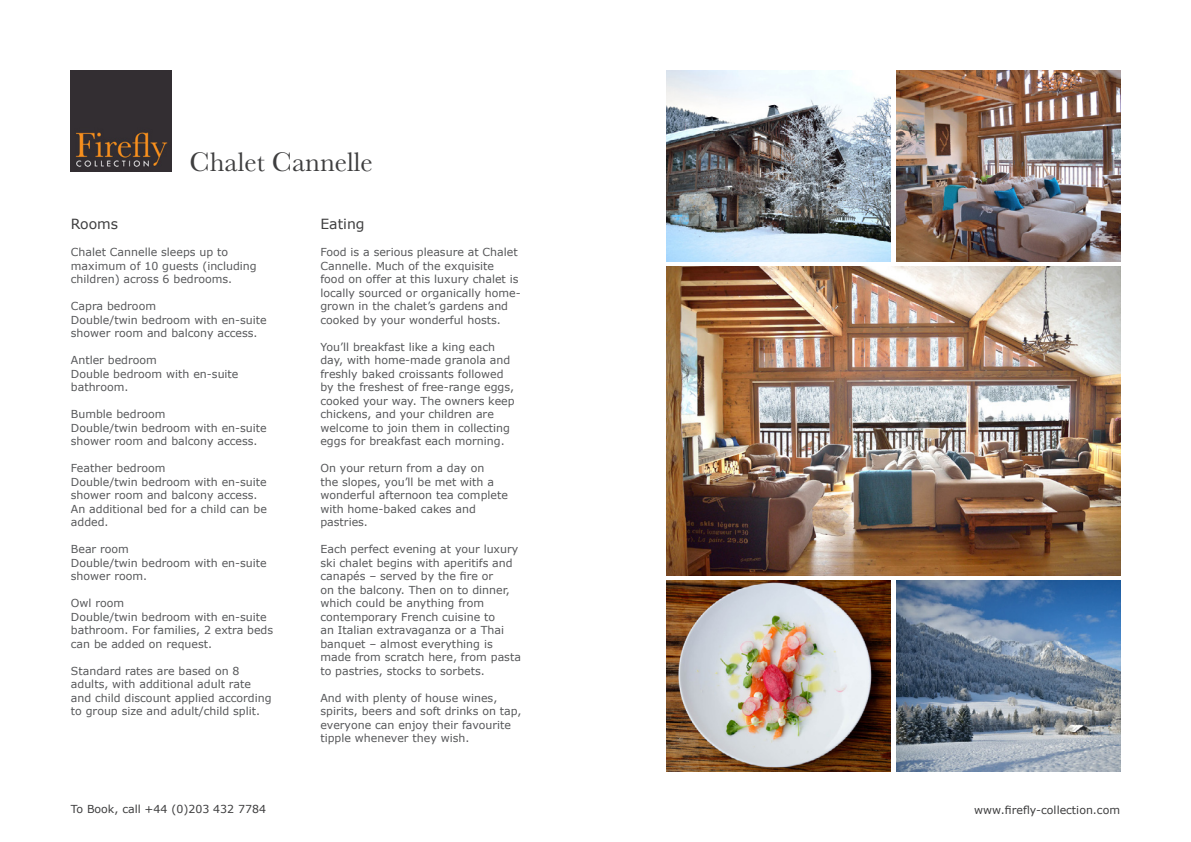
<style>
.page{position:relative;width:1191px;height:842px;background:#fff}
.page>*{position:absolute;margin:0;border:0;box-sizing:border-box;transform-origin:0 0}
.t1{font:28px "Baskerville";color:#3e3e3f}
.t2{font:14px "Verdana";color:#3e3e3f}
.t3{font:11px/13.5px "Verdana";color:#57585a}
.t4{font:11px "Verdana";color:#3e3e3f}
</style>
<div class="page">
<img style="left:71px;top:71px;width:101px;height:101px">
<img style="left:666px;top:267px;width:454px;height:308px">
<img style="left:896px;top:581px;width:224px;height:190px">
<img style="left:666px;top:581px;width:224px;height:190px">
<img style="left:666px;top:71px;width:224px;height:190px">
<img style="left:896px;top:71px;width:224px;height:190px">
<p class="t1" style="left:190px;top:145px;width:185px">Chalet Cannelle</p>
<p class="t2" style="left:71px;top:215px;width:49px">Rooms</p>
<p class="t3" style="left:71px;top:245px;width:187px">Chalet Cannelle sleeps up to maximum of 10 guests (including children) across 6 bedrooms.</p>
<p class="t3" style="left:71px;top:299px;width:87px">Capra bedroom</p>
<p class="t3" style="left:71px;top:313px;width:197px">Double/twin bedroom with en-suite shower room and balcony access.</p>
<p class="t3" style="left:71px;top:353px;width:87px">Antler bedroom</p>
<p class="t3" style="left:71px;top:367px;width:169px">Double bedroom with en-suite bathroom.</p>
<p class="t3" style="left:71px;top:407px;width:96px">Bumble bedroom</p>
<p class="t3" style="left:71px;top:421px;width:197px">Double/twin bedroom with en-suite shower room and balcony access.</p>
<p class="t3" style="left:71px;top:461px;width:96px">Feather bedroom</p>
<p class="t3" style="left:71px;top:475px;width:197px">Double/twin bedroom with en-suite shower room and balcony access.<br>An additional bed for a child can be added.</p>
<p class="t3" style="left:71px;top:542px;width:60px">Bear room</p>
<p class="t3" style="left:71px;top:556px;width:197px">Double/twin bedroom with en-suite shower room.</p>
<p class="t3" style="left:71px;top:596px;width:55px">Owl room</p>
<p class="t3" style="left:71px;top:610px;width:204px">Double/twin bedroom with en-suite bathroom. For families, 2 extra beds can be added on request.</p>
<p class="t3" style="left:71px;top:664px;width:202px">Standard rates are based on 8 adults, with additional adult rate and child discount applied according to group size and adult/child split.</p>
<p class="t4" style="left:71px;top:802px;width:197px">To Book, call +44 (0)203 432 7784</p>
<p class="t2" style="left:320px;top:215px;width:46px">Eating</p>
<p class="t3" style="left:320px;top:245px;width:202px">Food is a serious pleasure at Chalet Cannelle. Much of the exquisite food on offer at this luxury chalet is locally sourced or organically home&shy;grown in the chalet’s gardens and cooked by your wonderful hosts.</p>
<p class="t3" style="left:320px;top:340px;width:196px">You’ll breakfast like a king each day, with home-made granola and freshly baked croissants followed by the freshest of free-range eggs, cooked your way. The owners keep chickens, and your children are welcome to join them in collecting eggs for breakfast each morning.</p>
<p class="t3" style="left:320px;top:461px;width:189px">On your return from a day on<br>the slopes, you’ll be met with a wonderful afternoon tea complete with home-baked cakes and pastries.</p>
<p class="t3" style="left:320px;top:542px;width:202px">Each perfect evening at your luxury ski chalet begins with aperitifs and canapés – served by the fire or<br>on the balcony. Then on to dinner, which could be anything from contemporary French cuisine to<br>an Italian extravaganza or a Thai banquet – almost everything is made from scratch here, from pasta to pastries, stocks to sorbets.</p>
<p class="t3" style="left:320px;top:691px;width:203px">And with plenty of house wines, spirits, beers and soft drinks on tap, everyone can enjoy their favourite tipple whenever they wish.</p>
<p class="t4" style="left:974px;top:803px;width:147px">www.firefly-collection.com</p>
</div>
